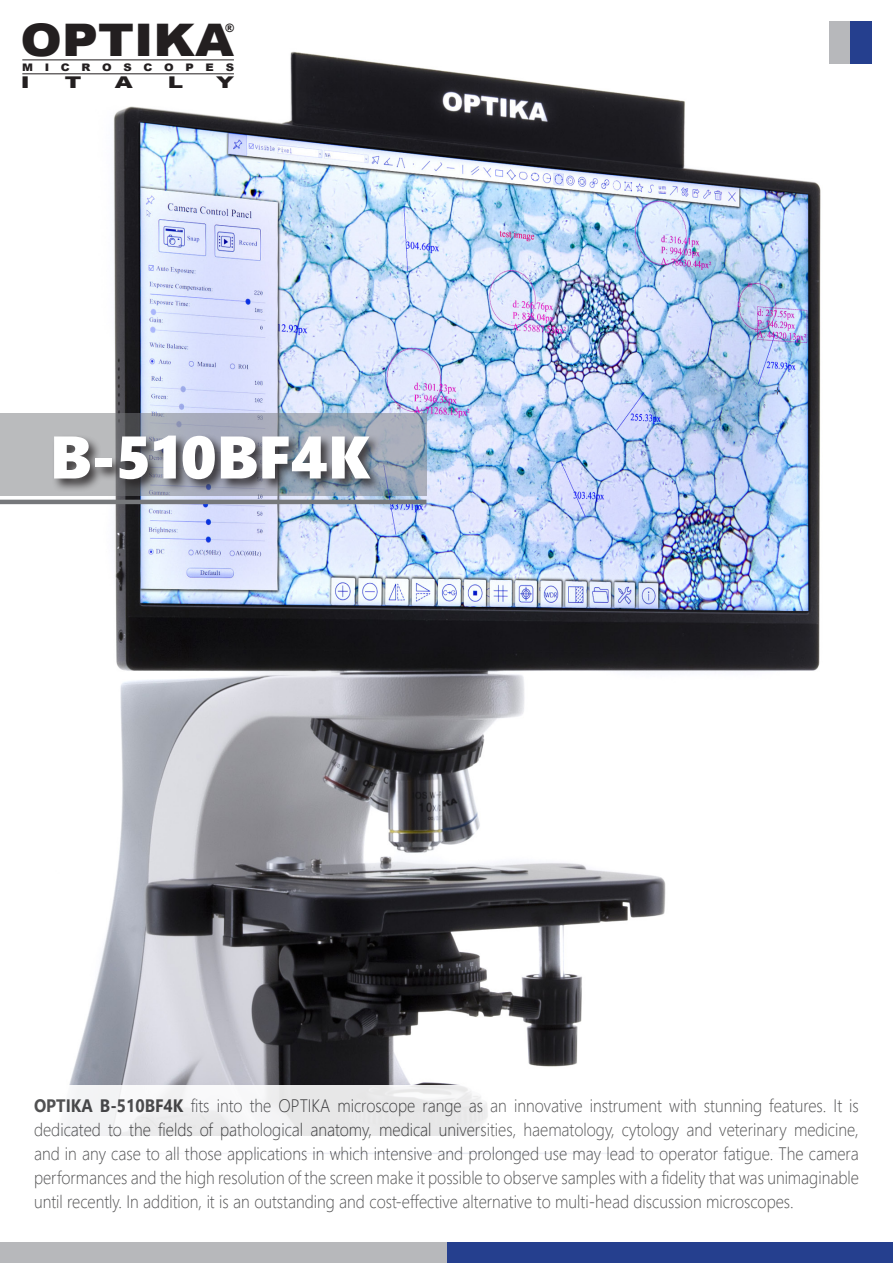
<style>
.page{position:relative;width:893px;height:1263px;background:#fff}
.page>*{position:absolute;margin:0;border:0;box-sizing:border-box;transform-origin:0 0}
.Normale{font:60px "Segoe UI Black";color:#fff}
.t1{font:900 44.85px "Arial";color:#231f20;scale:1.11 1}
.t2{font:300 18px/24px "Segoe UI";color:#3e3e3f;text-align:justify;scale:.9 1}
.t3{font:900 16.2px "Arial";color:#231f20;scale:1.43 1}
.t4{font:900 11.55px "Arial";color:#231f20}
.t5{font:900 10.35px "Arial";letter-spacing:1.015em;color:#231f20;scale:1.11 1}
.s1{font-weight:700}
</style>
<div class="page">
<img style="left:0;top:51px;width:821px;height:1035px">
<div style="left:446px;top:1242px;width:447px;height:21px;background:#253f8e"></div>
<div style="left:0;top:1242px;width:446px;height:21px;background:#b7b8bb"></div>
<hr style="left:22px;top:59px;width:212px;height:1px;background:#231f20">
<hr style="left:22px;top:73px;width:212px;height:1px;background:#231f20">
<div style="left:849px;top:21px;width:23px;height:43px;background:#253f8e"></div>
<div style="left:829px;top:21px;width:20px;height:43px;background:#b7b8bb"></div>
<hr style="left:0;top:500px;width:426px;height:4px;background:#76787b">
<svg style="left:0;top:413px;width:426px;height:82px;background:#a6acb6"></svg>
<div style="left:51px;top:434px;width:333px;height:59px;background:#231f20;opacity:.8"></div>
<p class="t1" style="left:20px;top:8px;width:194px">OPTIKA</p>
<p class="t5" style="left:22px;top:60px;width:192px">MICROSCOPES</p>
<p class="t4" style="left:225px;top:20px;width:11px">®</p>
<p class="t3" style="left:21px;top:70px;width:8px">I</p>
<p class="t3" style="left:65px;top:70px;width:13px">T</p>
<p class="t3" style="left:115px;top:70px;width:14px">A</p>
<p class="t3" style="left:168px;top:70px;width:12px">L</p>
<p class="t3" style="left:216px;top:70px;width:14px">Y</p>
<p class="Normale" style="left:50px;top:414px;width:321px">B-510BF4K</p>
<p class="t2" style="left:34px;top:1091px;width:918px"><span class="s1">OPTIKA B-510BF4K</span> fits into the OPTIKA microscope range as an innovative instrument with stunning features. It is dedicated to the fields of pathological anatomy, medical universities, haematology, cytology and veterinary medicine, and in any case to all those applications in which intensive and prolonged use may lead to operator fatigue. The camera performances and the high resolution of the screen make it possible to observe samples with a fidelity that was unimaginable until recently. In addition, it is an outstanding and cost-effective alternative to multi-head discussion microscopes.</p>
</div>
